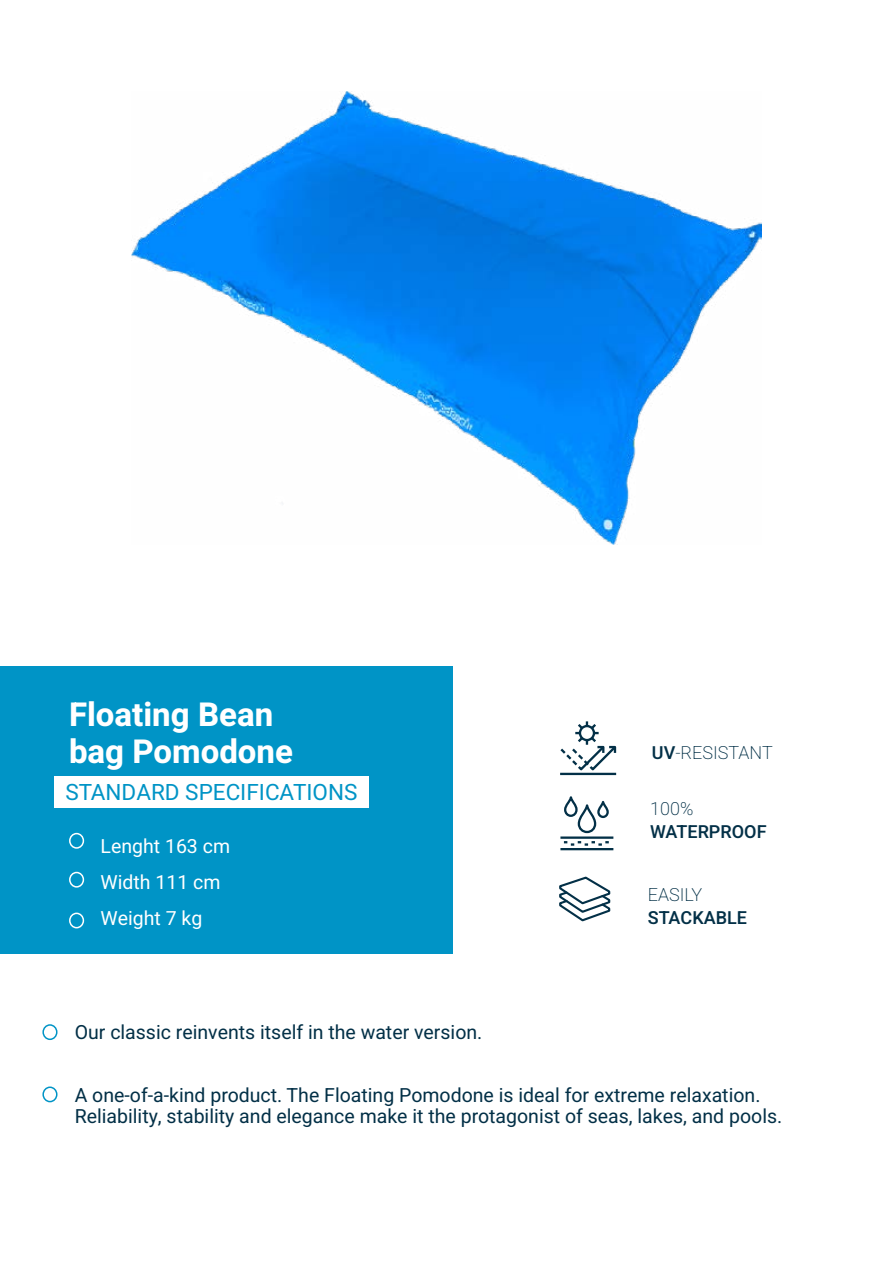
<style>
.page{position:relative;width:893px;height:1263px;background:#fff}
.page>*{position:absolute;margin:0;border:0;box-sizing:border-box;transform-origin:0 0}
.t1{font:700 33px/36px "Heebo";color:#fff}
.t2{font:22.5px "Heebo";color:#0094c6}
.t3{font:19.5px/21px "Heebo";color:#033047}
.t4{font:19.5px/36px "Heebo";color:#fff}
.t5{font:200 18px "Heebo";color:#033047}
.t6{font:500 18px "Heebo";color:#033047}
.s1{font-weight:500}
</style>
<div class="page">
<div style="left:0;top:667px;width:453px;height:287px;background:#0094c6"></div>
<div style="left:54px;top:776px;width:315px;height:32px;background:#fff"></div>
<div style="left:69px;top:833px;width:15px;height:16px;border:2px solid #fff;border-radius:50%"></div>
<div style="left:42px;top:1024px;width:16px;height:16px;border:2px solid #0094c6;border-radius:50%"></div>
<div style="left:42px;top:1086px;width:16px;height:16px;border:2px solid #0094c6;border-radius:50%"></div>
<div style="left:69px;top:872px;width:15px;height:16px;border:2px solid #fff;border-radius:50%"></div>
<div style="left:69px;top:912px;width:15px;height:16px;border:2px solid #fff;border-radius:50%"></div>
<img style="left:132px;top:92px;width:629px;height:452px">
<hr style="left:560px;top:773px;width:56px;height:2px;background:#033047">
<svg style="left:560px;top:721px;width:57px;height:50px"></svg>
<div style="left:564px;top:796px;width:14px;height:21px;border:2px solid #033047;border-radius:6px"></div>
<div style="left:597px;top:801px;width:12px;height:17px;border:2px solid #033047;border-radius:5px"></div>
<div style="left:578px;top:804px;width:18px;height:29px;border:2px solid #033047;border-radius:8px"></div>
<hr style="left:560px;top:836px;width:53px;height:3px;background:#033047">
<hr style="left:560px;top:848px;width:53px;height:2px;background:#033047">
<svg style="left:564px;top:841px;width:45px;height:5px"></svg>
<svg style="left:559px;top:876px;width:52px;height:46px"></svg>
<h1 class="t1" style="left:69px;top:698px;width:225px">Floating Bean bag Pomodone</h1>
<p class="t2" style="left:65px;top:776px;width:294px">STANDARD SPECIFICATIONS</p>
<p class="t4" style="left:101px;top:828px;width:131px">Lenght 163 cm<br>Width 111 cm<br>Weight 7 kg</p>
<p class="t3" style="left:75px;top:1022px;width:409px">Our classic reinvents itself in the water version.</p>
<p class="t5" style="left:652px;top:740px;width:123px"><span class="s1">UV</span>-RESISTANT</p>
<p class="t5" style="left:650px;top:796px;width:45px">100%</p>
<p class="t6" style="left:650px;top:819px;width:118px">WATERPROOF</p>
<p class="t5" style="left:648px;top:882px;width:56px">EASILY</p>
<p class="t6" style="left:648px;top:905px;width:101px">STACKABLE</p>
<p class="t3" style="left:75px;top:1085px;width:709px">A one-of-a-kind product. The Floating Pomodone is ideal for extreme relaxation.<br>Reliability, stability and elegance make it the protagonist of seas, lakes, and pools.</p>
</div>
